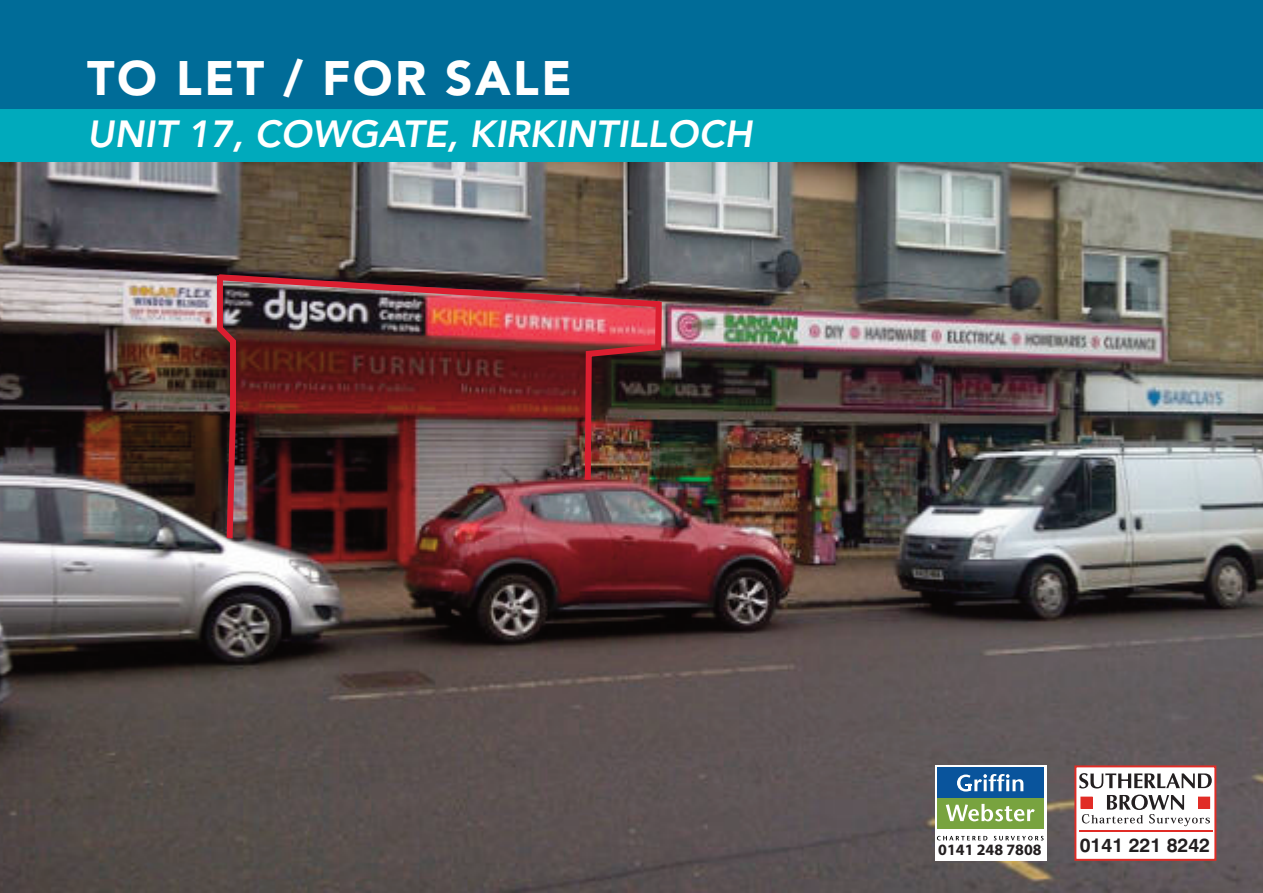
<style>
.page{position:relative;width:1263px;height:893px;background:#fff}
.page>*{position:absolute;margin:0;border:0;box-sizing:border-box;transform-origin:0 0}
.t1{font:900 48px "Avenir";letter-spacing:.05em;color:#fff}
.t2{font:italic 800 37.5px "Avenir";letter-spacing:.005em;color:#fff}
.t3{font:700 19.35px "Swiss 721 BT";color:#231f20}
.t4{font:700 15.9px "Myriad Pro";color:#231f20}
</style>
<div class="page">
<img style="left:0;top:162px;width:1263px;height:731px">
<div style="left:0;top:55px;width:1263px;height:107px;background:#00aabc"></div>
<div style="left:0;top:0;width:1263px;height:108px;background:#006c98"></div>
<div style="left:1075px;top:766px;width:140px;height:94px;background:#fff"></div>
<div style="left:1074px;top:765px;width:142px;height:96px;border:2px solid #e12c26"></div>
<svg style="left:1079px;top:773px;width:133px;height:15px"></svg>
<div style="left:1081px;top:797px;width:11px;height:11px;border:1px solid #e12c26"></div>
<svg style="left:1082px;top:795px;width:128px;height:31px"></svg>
<div style="left:1198px;top:797px;width:12px;height:11px;background:#e12c26"></div>
<hr style="left:1079px;top:830px;width:133px;height:1px;background:#e12c26">
<div style="left:935px;top:765px;width:111px;height:96px;background:#fff"></div>
<div style="left:937px;top:767px;width:107px;height:31px;background:#09549c"></div>
<div style="left:937px;top:798px;width:107px;height:30px;background:#78a33f"></div>
<svg style="left:946px;top:804px;width:89px;height:17px"></svg>
<svg style="left:957px;top:774px;width:66px;height:17px"></svg>
<svg style="left:937px;top:836px;width:50px;height:4px"></svg>
<svg style="left:994px;top:836px;width:49px;height:4px"></svg>
<img style="left:213px;top:269px;width:453px;height:275px">
<p class="t1" style="left:87px;top:59px;width:486px">TO LET / FOR SALE</p>
<p class="t2" style="left:87px;top:119px;width:666px">UNIT 17, COWGATE, KIRKINTILLOCH</p>
<p class="t4" style="left:938px;top:844px;width:105px">0141 248 7808</p>
<p class="t3" style="left:1080px;top:838px;width:132px">0141 221 8242</p>
</div>
